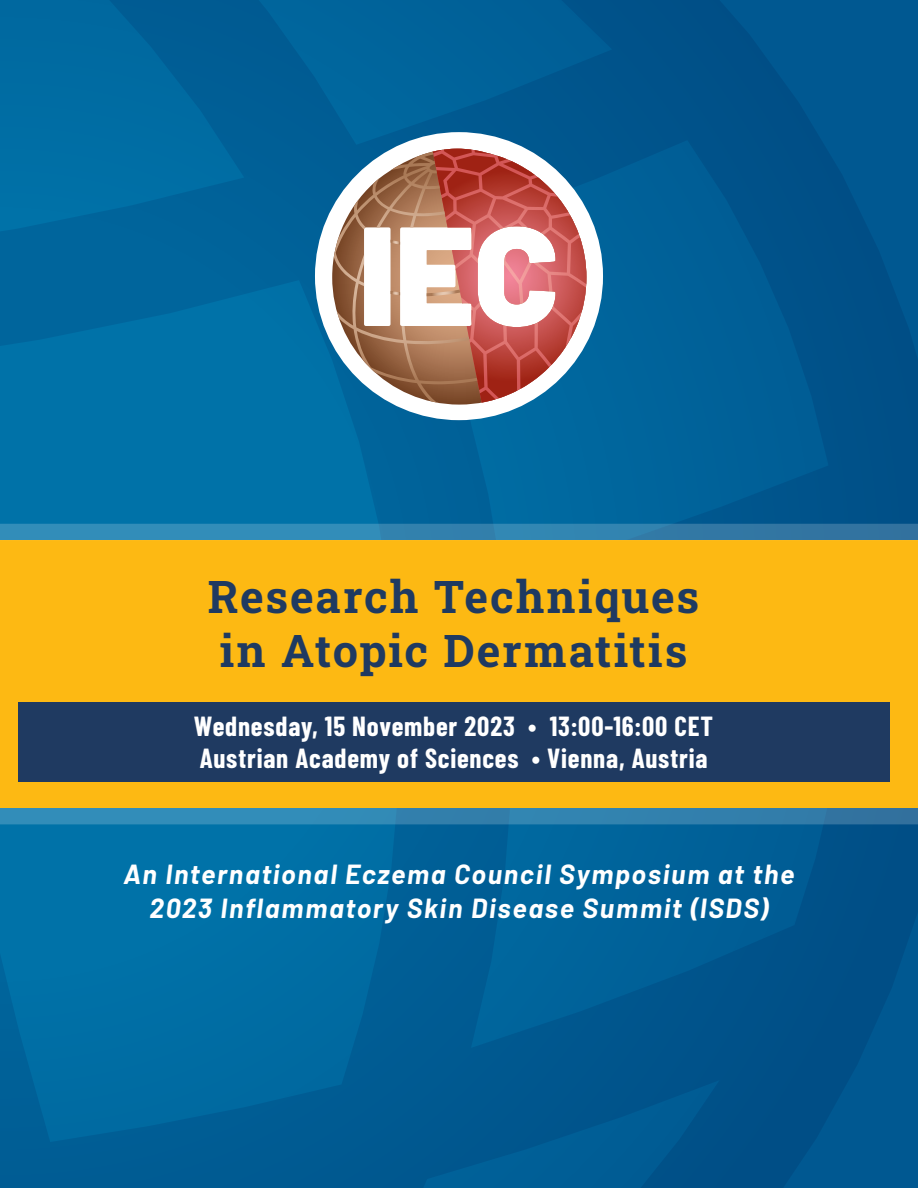
<style>
.page{position:relative;width:918px;height:1188px;background:#fff}
.page>*{position:absolute;margin:0;border:0;box-sizing:border-box;transform-origin:0 0}
.t1{font:700 45px/54px "Roboto Slab";letter-spacing:.04em;color:#1f3a61}
.t2{font:italic 700 27px/34.5px "Barlow";letter-spacing:.065em;color:#fff;text-align:center}
.t3{font:700 27px/32.7px "Barlow Condensed";letter-spacing:.03em;color:#fff}
</style>
<div class="page">
<div style="left:0;top:0;width:918px;height:1188px;background:linear-gradient(to right,#0070a6,#00528b)"></div>
<svg style="left:0;top:516px;width:918px;height:310px;background:#d6ae2e"></svg>
<div style="left:18px;top:702px;width:871px;height:80px;background:#1f3a61"></div>
<div style="left:315px;top:132px;width:288px;height:288px;background:#fff;border-radius:50%"></div>
<svg style="left:333px;top:149px;width:253px;height:254px"></svg>
<h1 class="t1" style="left:208px;top:569px;width:493px">Research Techniques in Atopic Dermatitis</h1>
<p class="t3" style="left:194px;top:708px;width:521px">Wednesday, 15 November 2023 • 13:00-16:00 CET<br>Austrian Academy of Sciences • Vienna, Austria</p>
<p class="t2" style="left:124px;top:855px;width:672px">An International Eczema Council Symposium at the<br>2023 Inflammatory Skin Disease Summit (ISDS)</p>
</div>
